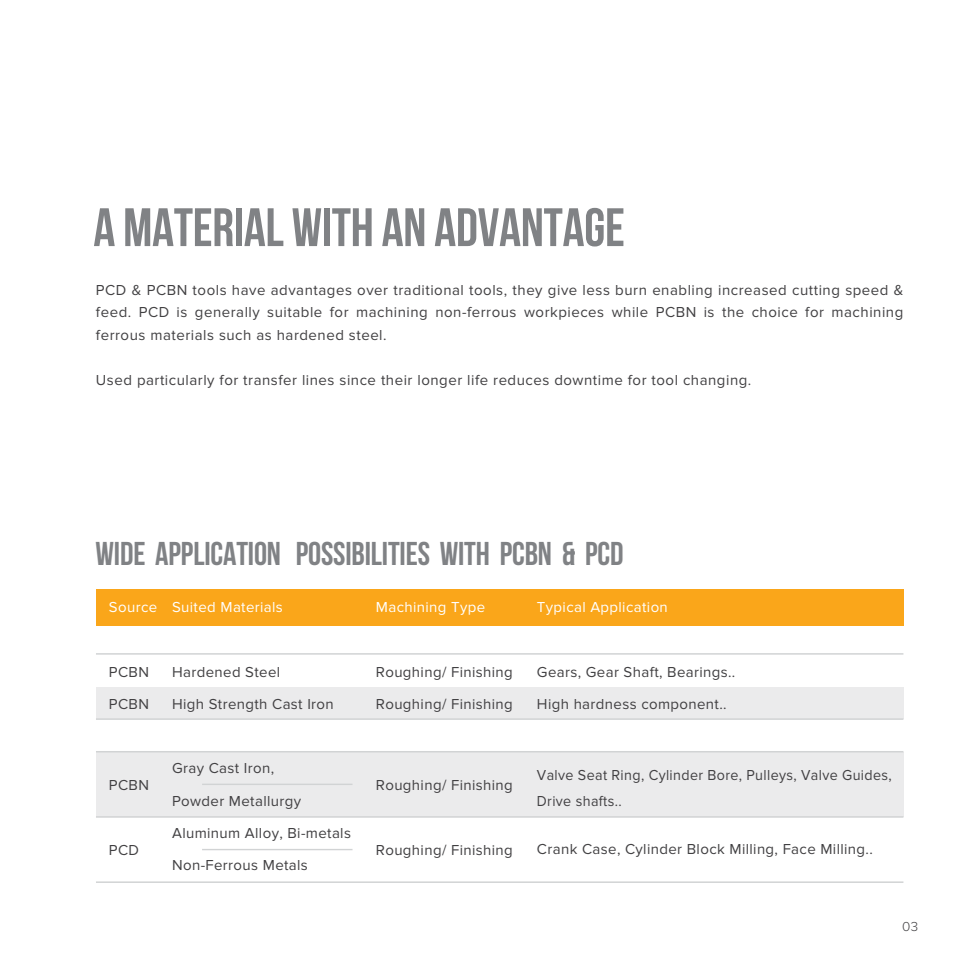
<style>
.page{position:relative;width:972px;height:972px;background:#fff}
.page>*{position:absolute;margin:0;border:0;box-sizing:border-box;transform-origin:0 0}
.t1{font:700 54px "Bebas Neue";letter-spacing:-.005em;color:#808285}
.t2{font:700 33px "Bebas Neue";letter-spacing:-.005em;color:#808285}
.t3{font:15px/32.2px "Proxima Nova";letter-spacing:.025em;color:#414042}
.t4{font:15px/26.2px "Proxima Nova";letter-spacing:.025em;color:#414042;scale:.95 1}
.t5{font:15px "Proxima Nova";letter-spacing:.025em;color:#fff}
.t6{font:300 13.5px "Proxima Nova A";color:#414042}
</style>
<div class="page">
<div style="left:96px;top:687px;width:807px;height:32px;background:#ebebec"></div>
<div style="left:96px;top:752px;width:807px;height:65px;background:#ebebec"></div>
<div style="left:96px;top:589px;width:807px;height:36px;background:#faa61a"></div>
<hr style="left:96px;top:653px;width:807px;height:2px;background:#d1d3d4">
<hr style="left:96px;top:718px;width:807px;height:2px;background:#d1d3d4">
<hr style="left:96px;top:751px;width:807px;height:1px;background:#d1d3d4">
<hr style="left:202px;top:784px;width:151px;height:1px;background:#d1d3d4">
<hr style="left:202px;top:849px;width:151px;height:1px;background:#d1d3d4">
<hr style="left:96px;top:816px;width:807px;height:2px;background:#d1d3d4">
<hr style="left:96px;top:881px;width:807px;height:2px;background:#d1d3d4">
<h1 class="t1" style="left:93px;top:198px;width:533px">A MATERIAL WITH AN ADVANTAGE</h1>
<p class="t3" style="left:96px;top:279px;width:809px;line-height:22.5px;text-align:justify">PCD &amp; PCBN tools have advantages over traditional tools, they give less burn enabling increased cutting speed &amp; feed. PCD is generally suitable for machining non-ferrous workpieces while PCBN is the choice for machining ferrous materials such as hardened steel.</p>
<p class="t3" style="left:96px;top:364px;width:657px">Used particularly for transfer lines since their longer life reduces downtime for tool changing.</p>
<h2 class="t2" style="left:96px;top:535px;width:530px">WIDE APPLICATION POSSIBILITIES WITH PCBN &amp; PCD</h2>
<p class="t5" style="left:109px;top:599px;width:50px">Source</p>
<p class="t5" style="left:172px;top:599px;width:112px">Suited Materials</p>
<p class="t3" style="left:109px;top:656px;width:42px">PCBN<br>PCBN</p>
<p class="t3" style="left:172px;top:656px;width:163px">Hardened Steel<br>High Strength Cast Iron</p>
<p class="t5" style="left:376px;top:599px;width:111px">Machining Type</p>
<p class="t3" style="left:376px;top:656px;width:138px">Roughing/ Finishing<br>Roughing/ Finishing</p>
<p class="t5" style="left:537px;top:599px;width:132px">Typical Application</p>
<p class="t3" style="left:537px;top:656px;width:200px">Gears, Gear Shaft, Bearings..<br>High hardness component..</p>
<p class="t3" style="left:172px;top:753px;width:180px">Gray Cast Iron,<br>Powder Metallurgy<br>Aluminum Alloy, Bi-metals<br>Non-Ferrous Metals</p>
<p class="t4" style="left:537px;top:762px;width:375px">Valve Seat Ring, Cylinder Bore, Pulleys, Valve Guides,<br>Drive shafts..</p>
<p class="t3" style="left:376px;top:769px;width:138px">Roughing/ Finishing</p>
<p class="t3" style="left:109px;top:769px;width:42px">PCBN</p>
<p class="t3" style="left:109px;top:834px;width:32px">PCD</p>
<p class="t3" style="left:537px;top:833px;width:337px">Crank Case, Cylinder Block Milling, Face Milling..</p>
<p class="t3" style="left:376px;top:834px;width:138px">Roughing/ Finishing</p>
<p class="t6" style="left:902px;top:919px;width:18px">03</p>
</div>
